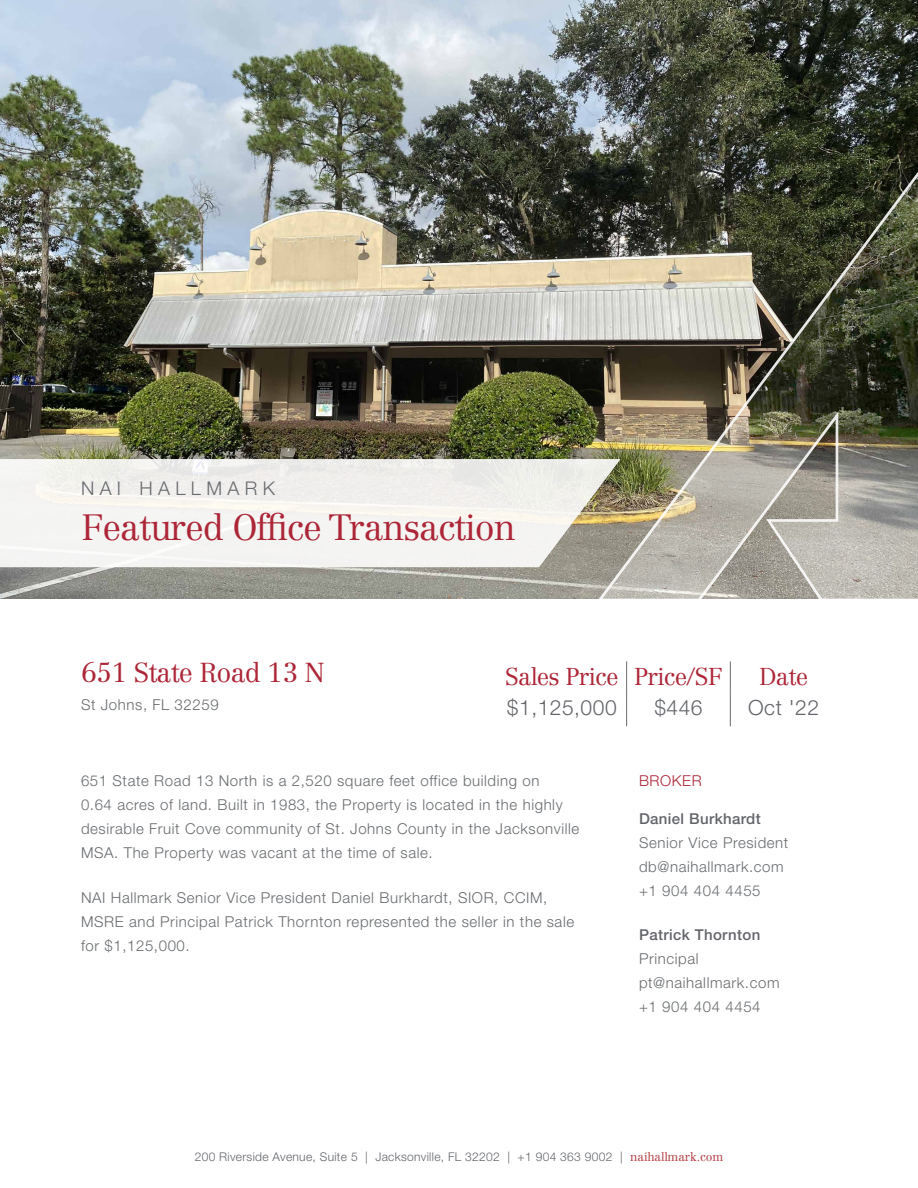
<style>
.page{position:relative;width:918px;height:1188px;background:#fff}
.page>*{position:absolute;margin:0;border:0;box-sizing:border-box;transform-origin:0 0}
.t1{font:300 36px "Centennial LT Std";letter-spacing:-.03em;color:#ad2637}
.t2{font:300 27px "Centennial LT Std";letter-spacing:-.03em;color:#ad2637}
.t3{font:300 24px "Centennial LT Std";letter-spacing:-.03em;color:#ad2637}
.t4{font:300 21px "Helvetica Neue LT Std";letter-spacing:.025em;color:#626469}
.t5{font:300 18.9px "Helvetica Neue LT Std";letter-spacing:.285em;color:#686b6e}
.t6{font:300 15px/24px "Helvetica Neue LT Std";letter-spacing:.04em;color:#686b6e}
.t7{font:500 15px "Helvetica Neue LT Std";letter-spacing:.025em;color:#626469}
.t8{font:300 15px "Helvetica Neue LT Std";letter-spacing:.04em;color:#ad2637}
.t9{font:300 12px "Helvetica Neue LT Std";letter-spacing:.025em;color:#626469}
.s1{font-family:"Centennial LT Std";color:#b1373c}
</style>
<div class="page">
<img style="left:0;top:0;width:918px;height:598px">
<svg style="left:0;top:459px;width:596px;height:108px;fill:#f4f3f2"></svg>
<img style="left:596px;top:166px;width:322px;height:433px">
<hr style="left:626px;top:661px;width:1px;height:33px;background:#686b6e">
<hr style="left:730px;top:661px;width:1px;height:33px;background:#686b6e">
<hr style="left:626px;top:694px;width:1px;height:32px;background:#686b6e">
<hr style="left:730px;top:694px;width:1px;height:32px;background:#686b6e">
<p class="t5" style="left:81px;top:477px;width:196px">NAI HALLMARK</p>
<h1 class="t1" style="left:81px;top:506px;width:436px">Featured Office Transaction</h1>
<h2 class="t2" style="left:81px;top:656px;width:245px">651 State Road 13 N</h2>
<p class="t6" style="left:81px;top:692px;width:139px">St Johns, FL 32259</p>
<h3 class="t3" style="left:505px;top:663px;width:219px">Sales Price Price/SF</h3>
<h3 class="t3" style="left:759px;top:663px;width:50px">Date</h3>
<h3 class="t4" style="left:507px;top:695px;width:111px">$1,125,000</h3>
<h3 class="t4" style="left:654px;top:695px;width:50px">$446</h3>
<h3 class="t4" style="left:748px;top:695px;width:72px">Oct '22</h3>
<p class="t6" style="left:81px;top:769px;width:500px">651 State Road 13 North is a 2,520 square feet office building on<br>0.64 acres of land. Built in 1983, the Property is located in the highly desirable Fruit Cove community of St. Johns County in the Jacksonville MSA. The Property was vacant at the time of sale.</p>
<p class="t6" style="left:81px;top:885px;width:495px">NAI Hallmark Senior Vice President Daniel Burkhardt, SIOR, CCIM,<br>MSRE and Principal Patrick Thornton represented the seller in the sale for $1,125,000.</p>
<p class="t8" style="left:639px;top:772px;width:64px">BROKER</p>
<p class="t7" style="left:639px;top:810px;width:123px">Daniel Burkhardt</p>
<p class="t6" style="left:639px;top:830px;width:151px">Senior Vice President db@naihallmark.com +1 904 404 4455</p>
<p class="t7" style="left:639px;top:926px;width:123px">Patrick Thornton</p>
<p class="t6" style="left:639px;top:947px;width:142px">Principal pt@naihallmark.com +1 904 404 4454</p>
<p class="t9" style="left:195px;top:1149px;width:530px">200 Riverside Avenue, Suite 5 | Jacksonville, FL 32202 | +1 904 363 9002 | <span class="s1">naihallmark.com</span></p>
</div>
